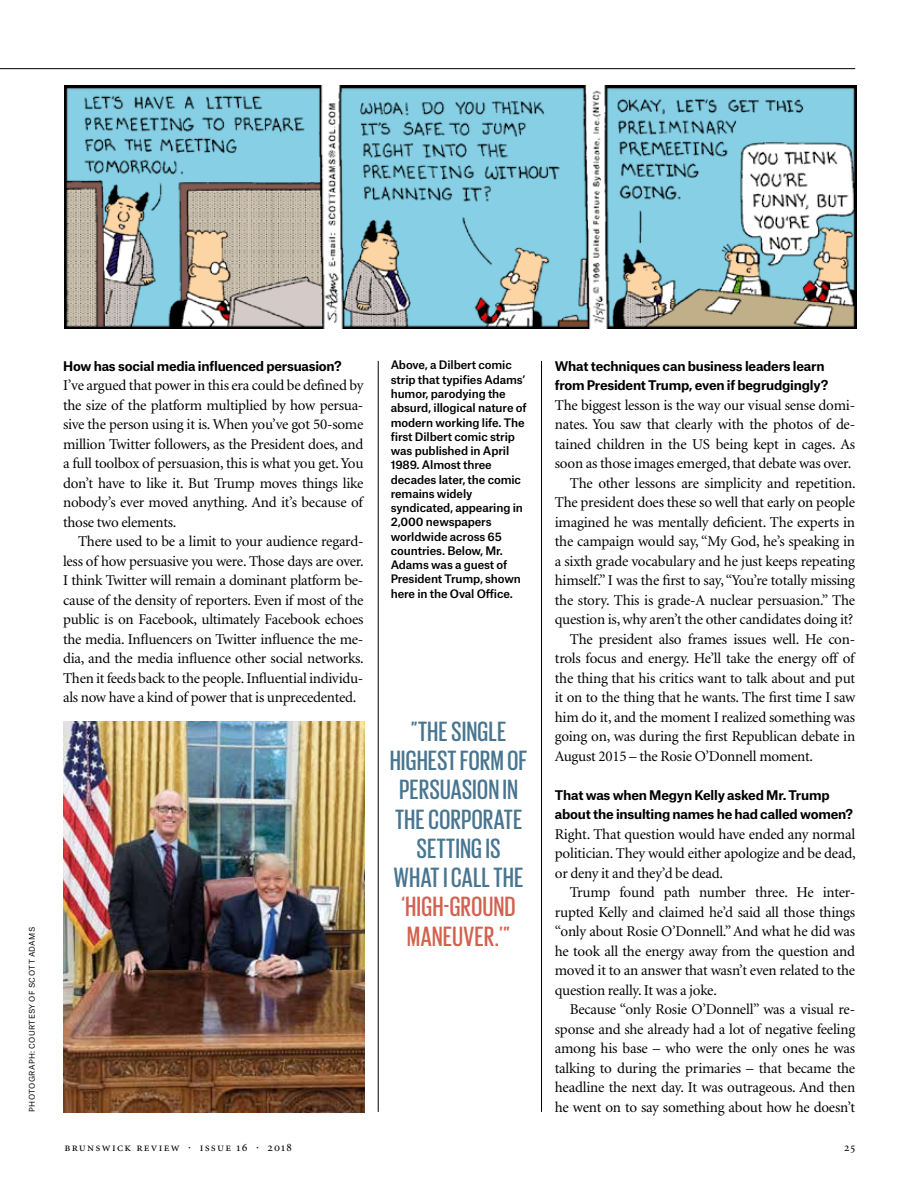
<style>
.page{position:relative;width:919px;height:1191px;background:#fff}
.page>*{position:absolute;margin:0;border:0;box-sizing:border-box;transform-origin:0 0}
.t1{font:500 28.5px/29.2px "Giorgio Sans";letter-spacing:.02em;color:#487590;text-align:center}
.t2{font:500 28.5px/29.2px "Giorgio Sans";letter-spacing:.02em;color:#d26250}
.t3{font:15px/19.5px "Minion";letter-spacing:-.015em;color:#000;text-align:justify}
.t4{font:700 12.75px/19.5px "Atlas Grotesk";letter-spacing:-.015em;color:#000}
.t5{font:12px "Minion Regular SC";letter-spacing:.105em;color:#000}
.t6{font:500 11.25px/14.2px "Atlas Grotesk";letter-spacing:-.01em;color:#000}
.t7{font:7.5px "Atlas Grotesk";letter-spacing:.04em;color:#000}
</style>
<div class="page">
<hr style="left:0;top:68px;width:855px;height:1px;background:#000">
<img style="left:64px;top:86px;width:792px;height:243px">
<img style="left:64px;top:722px;width:300px;height:390px">
<hr style="left:378px;top:361px;width:1px;height:750px;background:#000">
<hr style="left:541px;top:361px;width:1px;height:750px;background:#000">
<p class="t7" style="left:26px;top:1111px;width:186px;rotate:-90deg">PHOTOGRAPH: COURTESY OF SCOTT ADAMS</p>
<p class="t4" style="left:63px;top:355px;width:280px">How has social media influenced persuasion?</p>
<p class="t3" style="left:63px;top:376px;width:302px">I’ve argued that power in this era could be defined by the size of the platform multiplied by how persua&shy;sive the person using it is. When you’ve got 50-some million Twitter followers, as the President does, and a full toolbox of persuasion, this is what you get. You don’t have to like it. But Trump moves things like nobody’s ever moved anything. And it’s because of those two elements.</p>
<p class="t3" style="left:63px;top:532px;width:302px;text-indent:15px">There used to be a limit to your audience regard&shy;less of how persuasive you were. Those days are over.<br>I think Twitter will remain a dominant platform be&shy;cause of the density of reporters. Even if most of the public is on Facebook, ultimately Facebook echoes the media. Influencers on Twitter influence the me&shy;dia, and the media influence other social networks.<br>Then it feeds back to the people. Influential individu&shy;als now have a kind of power that is unprecedented.</p>
<p class="t6" style="left:391px;top:357px;width:137px">Above, a Dilbert comic strip that typifies Adams’ humor, parodying the absurd, illogical nature of modern working life. The first Dilbert comic strip was published in April<br>1989. Almost three decades later, the comic remains widely syndicated, appearing in<br>2,000 newspapers worldwide across 65 countries. Below, Mr.<br>Adams was a guest of<br>President Trump, shown here in the Oval Office.</p>
<h1 class="t1" style="left:390px;top:716px;width:139px">”THE SINGLE<br>HIGHEST FORM OF<br>PERSUASION IN<br>THE CORPORATE<br>SETTING IS<br>WHAT I CALL THE</h1>
<h1 class="t2" style="left:401px;top:891px;width:115px">‘HIGH-GROUND<br>MANEUVER.’”</h1>
<p class="t4" style="left:554px;top:355px;width:275px">What techniques can business leaders learn from President Trump, even if begrudgingly?</p>
<p class="t3" style="left:554px;top:396px;width:302px">The biggest lesson is the way our visual sense domi-</p>
<p class="t3" style="left:554px;top:415px;width:302px">nates. You saw that clearly with the photos of de-</p>
<p class="t3" style="left:554px;top:435px;width:302px">tained children in the US being kept in cages. As</p>
<p class="t3" style="left:554px;top:454px;width:298px">soon as those images emerged, that debate was over.</p>
<p class="t3" style="left:569px;top:474px;width:287px">The other lessons are simplicity and repetition.</p>
<p class="t3" style="left:554px;top:493px;width:302px">The president does these so well that early on people</p>
<p class="t3" style="left:554px;top:513px;width:302px">imagined he was mentally deficient. The experts in</p>
<p class="t3" style="left:554px;top:532px;width:302px">the campaign would say, “My God, he’s speaking in</p>
<p class="t3" style="left:554px;top:552px;width:302px">a sixth grade vocabulary and he just keeps repeating</p>
<p class="t3" style="left:554px;top:571px;width:302px">himself.” I was the first to say, “You’re totally missing</p>
<p class="t3" style="left:554px;top:591px;width:302px">the story. This is grade-A nuclear persuasion.” The</p>
<p class="t3" style="left:554px;top:610px;width:300px">question is, why aren’t the other candidates doing it?</p>
<p class="t3" style="left:569px;top:630px;width:287px">The president also frames issues well. He con-</p>
<p class="t3" style="left:554px;top:649px;width:301px">trols focus and energy. He’ll take the energy off of</p>
<p class="t3" style="left:554px;top:669px;width:302px">the thing that his critics want to talk about and put</p>
<p class="t3" style="left:554px;top:688px;width:302px">it on to the thing that he wants. The first time I saw</p>
<p class="t3" style="left:554px;top:708px;width:302px">him do it, and the moment I realized something was</p>
<p class="t3" style="left:554px;top:727px;width:302px">going on, was during the first Republican debate in</p>
<p class="t3" style="left:554px;top:747px;width:260px">August 2015 – the Rosie O’Donnell moment.</p>
<p class="t4" style="left:554px;top:784px;width:300px">That was when Megyn Kelly asked Mr. Trump about the insulting names he had called women?</p>
<p class="t3" style="left:554px;top:825px;width:302px">Right. That question would have ended any normal politician. They would either apologize and be dead, or deny it and they’d be dead.</p>
<p class="t3" style="left:554px;top:883px;width:302px;text-indent:15px">Trump found path number three. He inter&shy;rupted Kelly and claimed he’d said all those things “only about Rosie O’Donnell.” And what he did was he took all the energy away from the question and moved it to an answer that wasn’t even related to the question really. It was a joke.</p>
<p class="t3" style="left:554px;top:1000px;width:302px;text-indent:15px">Because “only Rosie O’Donnell” was a visual re&shy;sponse and she already had a lot of negative feeling among his base – who were the only ones he was talking to during the primaries – that became the headline the next day. It was outrageous. And then he went on to say something about how he doesn’t</p>
<p class="t5" style="left:64px;top:1141px;width:229px">brunswick review · issue 16 · 2018</p>
<p class="t5" style="left:844px;top:1141px;width:12px">25</p>
</div>
